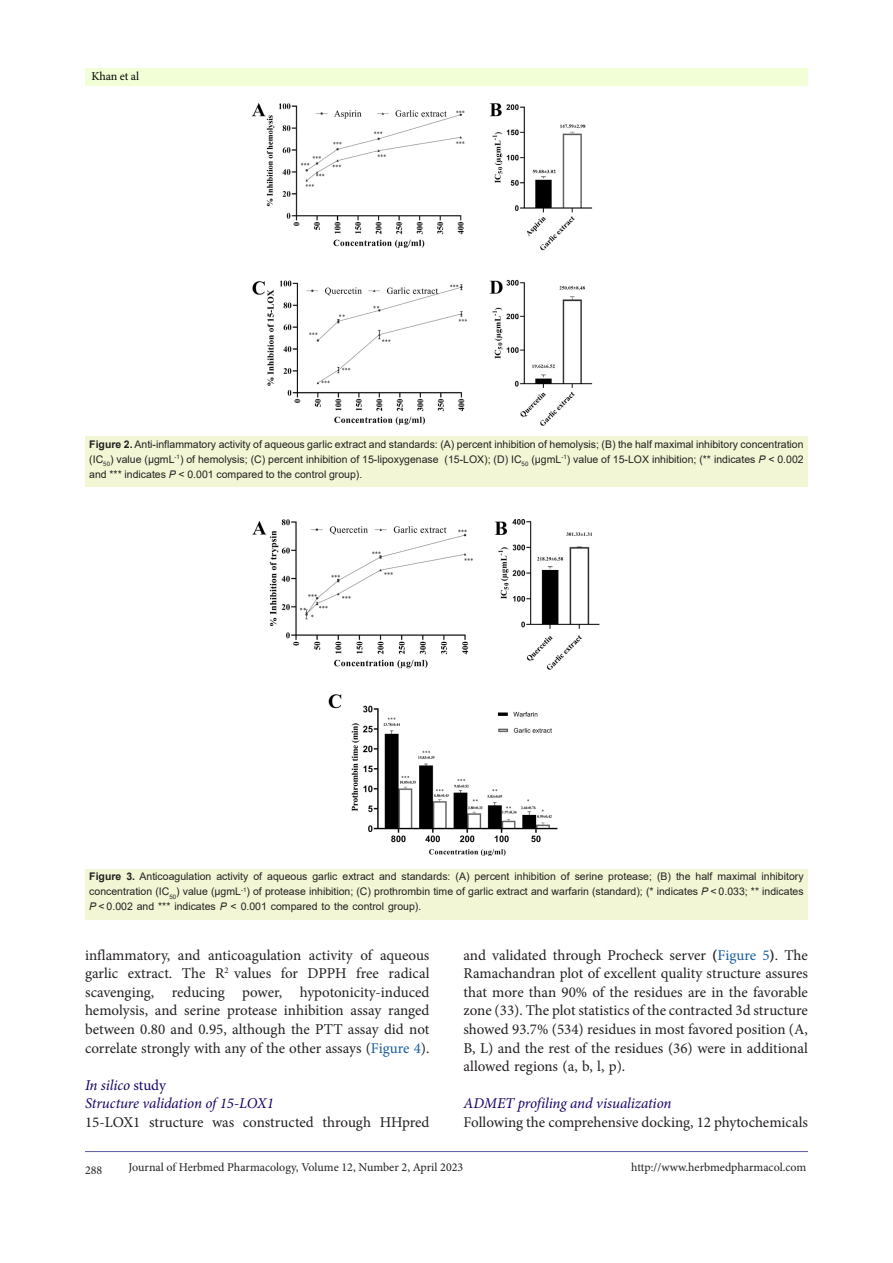
<style>
.page{position:relative;width:893px;height:1263px;background:#fff}
.page>*{position:absolute;margin:0;border:0;box-sizing:border-box;transform-origin:0 0}
.t1{font:15px/18.6px "Minion Pro";color:#231f20;text-align:justify}
.heading_3{font:italic 15px "Minion Pro";letter-spacing:-.01em;color:#190066}
.heading_2{font:italic 15px "Minion Pro";letter-spacing:-.01em;color:#190066}
.t2{font:12px "Minion Pro";color:#231f20}
.t3{font:12px "Minion Pro";letter-spacing:-.01em;color:#000001}
.t4{font:10.5px/15px "Arial";color:#231f20;text-align:justify}
.s1{font-weight:700}
.s2{font-style:italic}
.s3{color:#175d9e}
.s4{font-style:normal}
</style>
<div class="page">
<hr style="left:85px;top:1151px;width:723px;height:1px;background:#5e5ca5">
<div style="left:85px;top:68px;width:723px;height:17px;background:#f2ffd6"></div>
<img style="left:252px;top:103px;width:341px;height:323px">
<div style="left:85px;top:436px;width:723px;height:51px;background:#f2f6d5"></div>
<div style="left:85px;top:868px;width:723px;height:51px;background:#f2f6d5"></div>
<img style="left:252px;top:518px;width:348px;height:337px">
<p class="t3" style="left:91px;top:68px;width:49px">Khan et al</p>
<p class="t4" style="left:89px;top:436px;width:716px"><span class="s1">Figure 2.</span> Anti-inflammatory activity of aqueous garlic extract and standards: (A) percent inhibition of hemolysis; (B) the half maximal inhibitory concentration (IC<sub>50</sub>) value (µgmL<sup>-1</sup>) of hemolysis; (C) percent inhibition of 15-lipoxygenase (15-LOX); (D) IC<sub>50</sub> (µgmL<sup>-1</sup>) value of 15-LOX inhibition; (** indicates <span class="s2">P</span> &lt; 0.002 and *** indicates <span class="s2">P</span> &lt; 0.001 compared to the control group).</p>
<p class="t4" style="left:89px;top:869px;width:716px"><span class="s1">Figure 3.</span> Anticoagulation activity of aqueous garlic extract and standards: (A) percent inhibition of serine protease; (B) the half maximal inhibitory concentration (IC<sub>50</sub>) value (µgmL<sup>-1</sup>) of protease inhibition; (C) prothrombin time of garlic extract and warfarin (standard); (* indicates <span class="s2">P</span> &lt; 0.033; ** indicates <span class="s2">P</span> &lt; 0.002 and *** indicates <span class="s2">P</span> &lt; 0.001 compared to the control group).</p>
<p class="t1" style="left:85px;top:946px;width:346px">inflammatory, and anticoagulation activity of aqueous garlic extract. The R<sup>2</sup> values for DPPH free radical scavenging, reducing power, hypotonicity-induced hemolysis, and serine protease inhibition assay ranged between 0.80 and 0.95, although the PTT assay did not correlate strongly with any of the other assays (<span class="s3">Figure 4</span>).</p>
<p class="heading_2" style="left:85px;top:1075px;width:82px">In silico <span class="s4">study</span></p>
<p class="heading_3" style="left:85px;top:1093px;width:190px">Structure validation of 15-LOX1</p>
<p class="t1" style="left:85px;top:1113px;width:346px">15-LOX1 structure was constructed through HHpred</p>
<p class="t1" style="left:463px;top:946px;width:346px">and validated through Procheck server <span class="s1">(</span><span class="s3">Figure 5</span><span class="s1">)</span>. The Ramachandran plot of excellent quality structure assures that more than 90% of the residues are in the favorable zone (33). The plot statistics of the contracted 3d structure showed 93.7% (534) residues in most favored position (A, B, L) and the rest of the residues (36) were in additional allowed regions (a, b, l, p).</p>
<p class="heading_3" style="left:463px;top:1093px;width:210px">ADMET profiling and visualization</p>
<p class="t1" style="left:463px;top:1113px;width:346px">Following the comprehensive docking, 12 phytochemicals</p>
<p class="t2" style="left:85px;top:1162px;width:19px">288</p>
<p class="t2" style="left:128px;top:1159px;width:336px">Journal of Herbmed Pharmacology, Volume 12, Number 2, April 2023</p>
<p class="t2" style="left:631px;top:1159px;width:177px">http://www.herbmedpharmacol.com</p>
</div>
